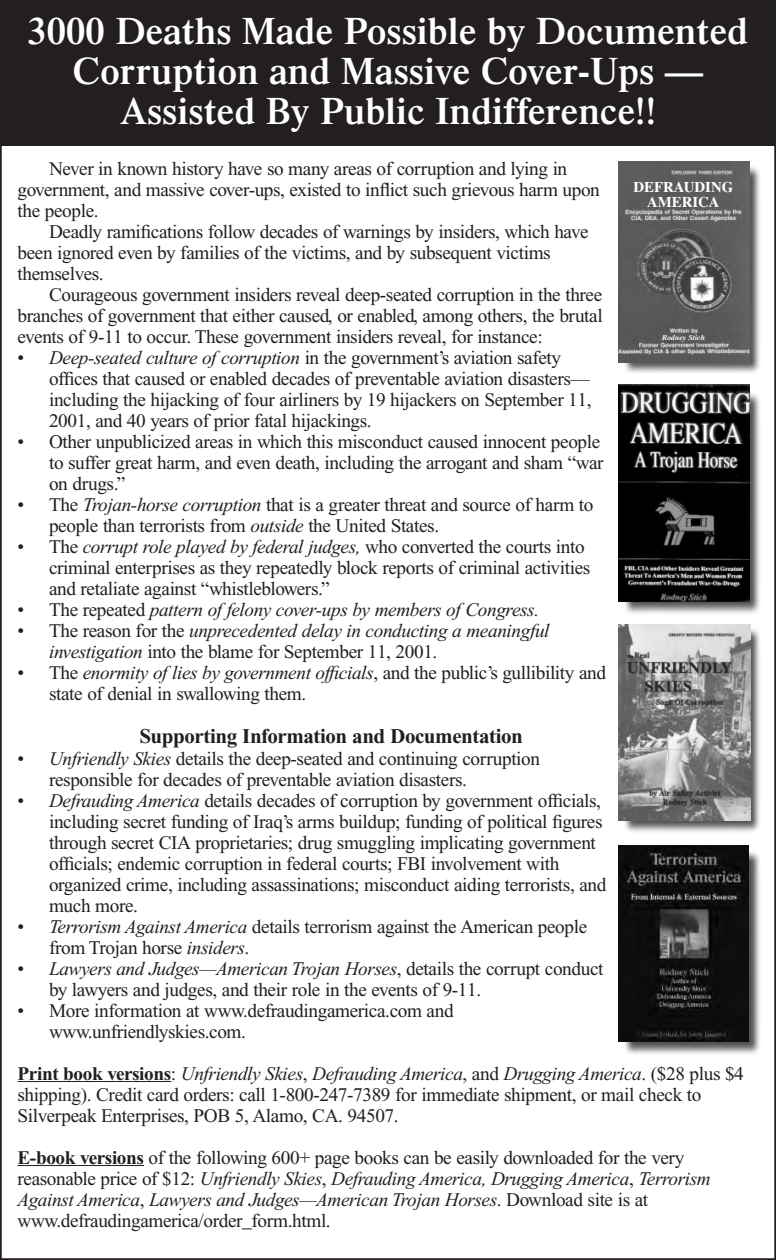
<style>
.page{position:relative;width:776px;height:1260px;background:#fff}
.page>*{position:absolute;margin:0;border:0;box-sizing:border-box;transform-origin:0 0}
.t1{font:600 38.5px/40.2px "Dutch 801 BT";color:#fff;text-align:center}
.t2{font:700 21px "Times";letter-spacing:-.02em;color:#231f20}
.t3{font:19.25px/21px "Times";letter-spacing:-.02em;color:#231f20}
.t4{font:italic 19.25px/21px "Times";letter-spacing:-.02em;color:#231f20}
.t5{font:700 14.88px/14.9px "Times";color:#fff;text-align:center}
.t6{font:italic 700 7.35px "Times";color:#fff;scale:1.05 1}
.s1{font-style:italic}
.s2{font-style:normal}
.s3{font-weight:700}
</style>
<div class="page">
<img style="left:620px;top:846px;width:140px;height:208px">
<img style="left:620px;top:624px;width:140px;height:208px">
<img style="left:624px;top:387px;width:136px;height:227px">
<img style="left:620px;top:162px;width:140px;height:211px">
<hr style="left:18px;top:1081px;width:98px;height:1px;background:#231f20">
<svg style="left:116px;top:1081px;width:16px;height:1px"></svg>
<hr style="left:132px;top:1081px;width:39px;height:1px;background:#231f20">
<hr style="left:18px;top:1165px;width:71px;height:1px;background:#231f20">
<svg style="left:89px;top:1165px;width:16px;height:1px"></svg>
<hr style="left:105px;top:1165px;width:39px;height:1px;background:#231f20">
<div style="left:0;top:0;width:775px;height:145px;background:#231f20"></div>
<img style="left:618px;top:385px;width:131px;height:217px">
<img style="left:618px;top:625px;width:132px;height:196px">
<img style="left:618px;top:845px;width:130px;height:196px">
<img style="left:618px;top:161px;width:130px;height:201px">
<h1 class="t1" style="left:28px;top:13px;width:721px">3000 Deaths Made Possible by Documented<br>Corruption and Massive Cover-Ups —<br>Assisted By Public Indifference!!</h1>
<p class="t3" style="left:17px;top:160px;width:583px;text-indent:32px">Never in known history have so many areas of corruption and lying in government, and massive cover-ups, existed to inflict such grievous harm upon the people.</p>
<p class="t3" style="left:17px;top:223px;width:572px;text-indent:32px">Deadly ramifications follow decades of warnings by insiders, which have been ignored even by families of the victims, and by subsequent victims themselves.</p>
<p class="t3" style="left:17px;top:286px;width:586px;text-align:justify;text-indent:32px">Courageous government insiders reveal deep-seated corruption in the three branches of government that either caused, or enabled, among others, the brutal events of 9-11 to occur. These government insiders reveal, for instance:</p>
<p class="t3" style="left:49px;top:349px;width:544px;text-indent:-32px">• <span class="s1">Deep-seated culture of corruption</span> in the government’s aviation safety offices that caused or enabled decades of preventable aviation disasters— including the hijacking of four airliners by 19 hijackers on September 11, 2001, and 40 years of prior fatal hijackings.</p>
<p class="t3" style="left:49px;top:433px;width:556px;text-indent:-32px">• Other unpublicized areas in which this misconduct caused innocent people to suffer great harm, and even death, including the arrogant and sham “war on drugs.”</p>
<p class="t3" style="left:49px;top:496px;width:545px;text-indent:-32px">• The <span class="s1">Trojan-horse corruption</span> that is a greater threat and source of harm to people than terrorists from <span class="s1">outside</span> the United States.</p>
<p class="t3" style="left:49px;top:538px;width:542px;text-indent:-32px">• The <span class="s1">corrupt role played by federal judges,</span> who converted the courts into criminal enterprises as they repeatedly block reports of criminal activities and retaliate against “whistleblowers.”</p>
<p class="t4" style="left:18px;top:601px;width:523px"><span class="s2">• The repeated</span> pattern of felony cover-ups by members of Congress.</p>
<p class="t4" style="left:49px;top:622px;width:502px;text-indent:-32px"><span class="s2">• The reason for the</span> unprecedented delay in conducting a meaningful investigation <span class="s2">into the blame for September 11, 2001.</span></p>
<p class="t3" style="left:49px;top:664px;width:558px;text-indent:-32px">• The <span class="s1">enormity of lies by government officials</span>, and the public’s gullibility and state of denial in swallowing them.</p>
<p class="t2" style="left:139px;top:729px;width:385px">Supporting Information and Documentation</p>
<p class="t3" style="left:49px;top:749px;width:492px;text-indent:-31px">• <span class="s1">Unfriendly Skies</span> details the deep-seated and continuing corruption responsible for decades of preventable aviation disasters.</p>
<p class="t3" style="left:49px;top:791px;width:558px;text-indent:-32px">• <span class="s1">Defrauding America</span> details decades of corruption by government officials, including secret funding of Iraq’s arms buildup; funding of political figures through secret CIA proprietaries; drug smuggling implicating government officials; endemic corruption in federal courts; FBI involvement with organized crime, including assassinations; misconduct aiding terrorists, and much more.</p>
<p class="t3" style="left:49px;top:917px;width:539px;text-indent:-32px">• <span class="s1">Terrorism Against America</span> details terrorism against the American people from Trojan horse <span class="s1">insiders</span>.</p>
<p class="t3" style="left:49px;top:959px;width:555px;text-indent:-31px">• <span class="s1">Lawyers and Judges—American Trojan Horses</span>, details the corrupt conduct by lawyers and judges, and their role in the events of 9-11.</p>
<p class="t3" style="left:49px;top:1001px;width:406px;text-indent:-32px">• More information at www.defraudingamerica.com and www.unfriendlyskies.com.</p>
<p class="t3" style="left:17px;top:1064px;width:727px"><span class="s3">Print book versions</span>: <span class="s1">Unfriendly Skies</span>, <span class="s1">Defrauding America</span>, and <span class="s1">Drugging America</span>. ($28 plus $4 shipping). Credit card orders: call 1-800-247-7389 for immediate shipment, or mail check to<br>Silverpeak Enterprises, POB 5, Alamo, CA. 94507.</p>
<p class="t3" style="left:17px;top:1148px;width:694px"><span class="s3">E-book versions</span> of the following 600+ page books can be easily downloaded for the very reasonable price of $12: <span class="s1">Unfriendly Skies</span>, <span class="s1">Defrauding America, Drugging America</span>, <span class="s1">Terrorism Against America</span>, <span class="s1">Lawyers and Judges—American Trojan Horses</span>. Download site is at www.defraudingamerica/order_form.html.</p>
<p class="t5" style="left:633px;top:181px;width:101px">DEFRAUDING<br>AMERICA</p>
<p class="t6" style="left:661px;top:335px;width:42px">Rodney Stich</p>
</div>
